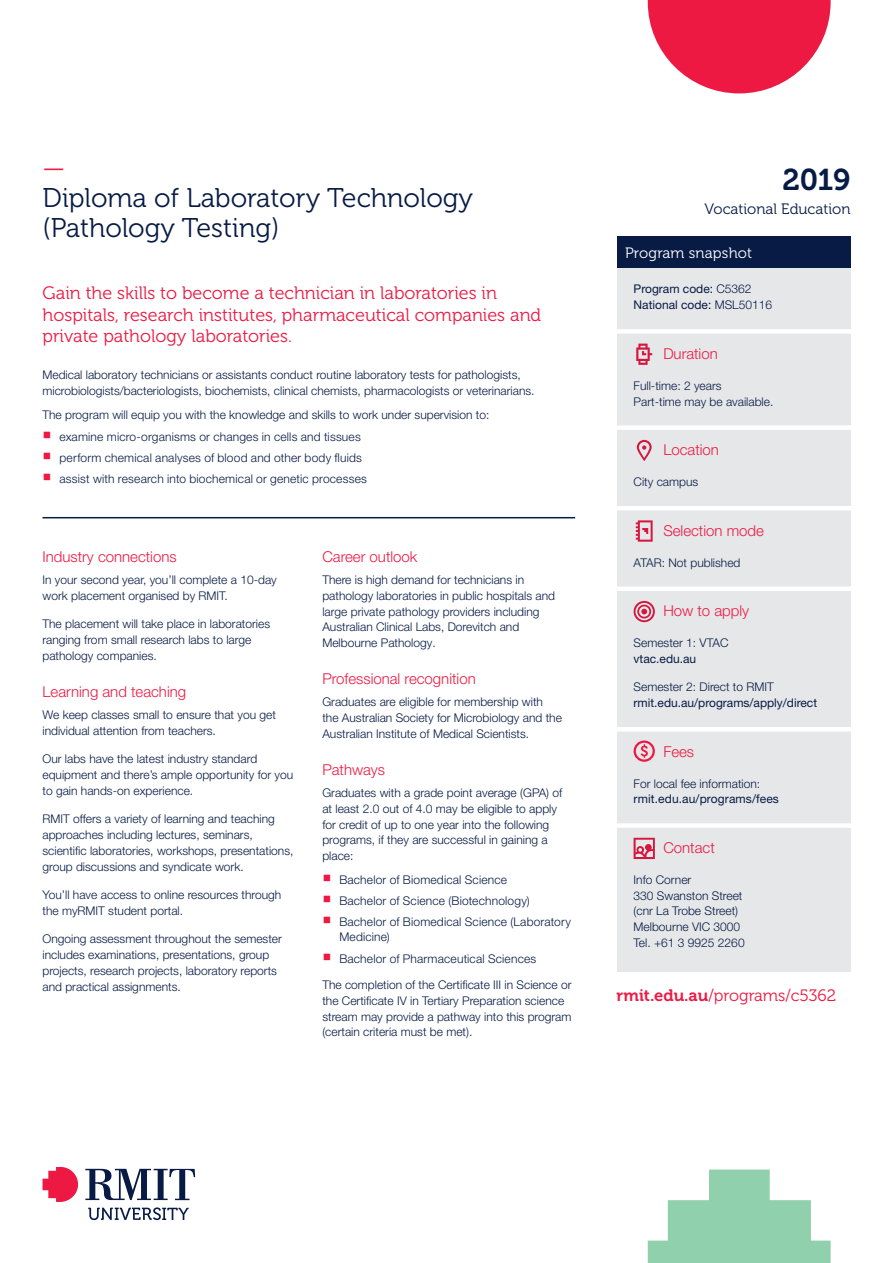
<style>
.page{position:relative;width:893px;height:1263px;background:#fff}
.page>*{position:absolute;margin:0;border:0;box-sizing:border-box;transform-origin:0 0}
.t1{font:30px "Museo 700";color:#071b44}
.t2{font:27px/30px "Museo 300";color:#071b44}
.t3{font:27px "Museo 300";color:#ed1943}
.t4{font:18px/21.8px "Museo 300";color:#ed1943}
.t5{font:16.5px "Museo 300";color:#ed1943}
.t6{font:300 15px "Helvetica Neue LT Pro";color:#ed1943}
.t7{font:15px "Museo 300";color:#071b44}
.t8{font:15px "Museo 300";letter-spacing:.01em;color:#fff}
.t9{font:300 12px/15.8px "Helvetica Neue LT Pro";color:#071b44}
.t10{font:12px/15.8px "Helvetica Neue LT Pro";color:#071b44}
.s1{color:#ed1943}
.s2{font-weight:300}
.s3{font-family:"Museo 700"}
</style>
<div class="page">
<svg style="left:43px;top:1167px;width:35px;height:35px"></svg>
<svg style="left:85px;top:1169px;width:110px;height:31px"></svg>
<svg style="left:88px;top:1207px;width:101px;height:13px"></svg>
<svg style="left:648px;top:1px;width:183px;height:92px"></svg>
<svg style="left:648px;top:1169px;width:183px;height:94px"></svg>
<hr style="left:648px;top:0;width:183px;height:1px;background:#ed1943">
<div style="left:617px;top:236px;width:233px;height:32px;background:#071b44"></div>
<hr style="left:43px;top:517px;width:532px;height:1px;background:#071b44">
<div style="left:617px;top:268px;width:233px;height:703px;background:#e6e7e9"></div>
<div style="left:591px;top:329px;width:285px;height:5px;background:#fff"></div>
<div style="left:591px;top:425px;width:285px;height:5px;background:#fff"></div>
<hr style="left:591px;top:506px;width:285px;height:4px;background:#fff">
<div style="left:591px;top:586px;width:285px;height:5px;background:#fff"></div>
<hr style="left:591px;top:727px;width:285px;height:4px;background:#fff">
<div style="left:591px;top:823px;width:285px;height:5px;background:#fff"></div>
<svg style="left:636px;top:344px;width:16px;height:21px"></svg>
<svg style="left:637px;top:440px;width:15px;height:21px"></svg>
<svg style="left:636px;top:520px;width:17px;height:22px"></svg>
<svg style="left:634px;top:601px;width:21px;height:21px"></svg>
<div style="left:634px;top:740px;width:21px;height:22px;border:2px solid #ed1943;border-radius:50%"></div>
<svg style="left:641px;top:744px;width:7px;height:14px"></svg>
<svg style="left:634px;top:838px;width:21px;height:21px"></svg>
<h2 class="t3" style="left:43px;top:153px;width:24px">—</h2>
<h2 class="t2" style="left:43px;top:183px;width:432px">Diploma of Laboratory Technology (Pathology Testing)</h2>
<h3 class="t4" style="left:43px;top:282px;width:500px">Gain the skills to become a technician in laboratories in hospitals, research institutes, pharmaceutical companies and private pathology laboratories.</h3>
<p class="t9" style="left:43px;top:367px;width:494px">Medical laboratory technicians or assistants conduct routine laboratory tests for pathologists, microbiologists/bacteriologists, biochemists, clinical chemists, pharmacologists or veterinarians.</p>
<p class="t9" style="left:43px;top:407px;width:448px">The program will equip you with the knowledge and skills to work under supervision to:</p>
<p class="t9" style="left:43px;top:428px;width:320px"><span class="s1">○</span> examine micro-organisms or changes in cells and tissues</p>
<p class="t9" style="left:43px;top:450px;width:321px"><span class="s1">○</span> perform chemical analyses of blood and other body fluids</p>
<p class="t9" style="left:43px;top:471px;width:326px"><span class="s1">○</span> assist with research into biochemical or genetic processes</p>
<p class="t6" style="left:43px;top:547px;width:136px">Industry connections</p>
<p class="t9" style="left:43px;top:572px;width:236px">In your second year, you’ll complete a 10-day work placement organised by RMIT.</p>
<p class="t9" style="left:43px;top:616px;width:229px">The placement will take place in laboratories ranging from small research labs to large pathology companies.</p>
<p class="t6" style="left:43px;top:682px;width:145px">Learning and teaching</p>
<p class="t9" style="left:43px;top:707px;width:235px">We keep classes small to ensure that you get individual attention from teachers.</p>
<p class="t9" style="left:43px;top:751px;width:252px">Our labs have the latest industry standard equipment and there’s ample opportunity for you to gain hands-on experience.</p>
<p class="t9" style="left:43px;top:811px;width:252px">RMIT offers a variety of learning and teaching approaches including lectures, seminars, scientific laboratories, workshops, presentations, group discussions and syndicate work.</p>
<p class="t9" style="left:43px;top:887px;width:240px">You’ll have access to online resources through the myRMIT student portal.</p>
<p class="t9" style="left:43px;top:931px;width:241px">Ongoing assessment throughout the semester includes examinations, presentations, group projects, research projects, laboratory reports and practical assignments.</p>
<p class="t6" style="left:322px;top:547px;width:97px">Career outlook</p>
<p class="t9" style="left:322px;top:572px;width:234px">There is high demand for technicians in pathology laboratories in public hospitals and large private pathology providers including Australian Clinical Labs, Dorevitch and Melbourne Pathology.</p>
<p class="t6" style="left:322px;top:670px;width:155px">Professional recognition</p>
<p class="t9" style="left:322px;top:694px;width:241px">Graduates are eligible for membership with the Australian Society for Microbiology and the<br>Australian Institute of Medical Scientists.</p>
<p class="t6" style="left:322px;top:760px;width:64px">Pathways</p>
<p class="t9" style="left:322px;top:785px;width:241px">Graduates with a grade point average (GPA) of at least 2.0 out of 4.0 may be eligible to apply for credit of up to one year into the following programs, if they are successful in gaining a place:</p>
<p class="t9" style="left:322px;top:871px;width:186px"><span class="s1">○</span> Bachelor of Biomedical Science</p>
<p class="t9" style="left:322px;top:893px;width:209px"><span class="s1">○</span> Bachelor of Science (Biotechnology)</p>
<p class="t9" style="left:339px;top:914px;width:233px;line-height:15px;text-indent:-17px"><span class="s1">○</span> Bachelor of Biomedical Science (Laboratory<br>Medicine)</p>
<p class="t9" style="left:322px;top:945px;width:251px;line-height:26.4px"><span class="s1">○</span> Bachelor of Pharmaceutical Sciences<br>The completion of the Certificate III in Science or</p>
<p class="t9" style="left:322px;top:992px;width:251px">the Certificate IV in Tertiary Preparation science stream may provide a pathway into this program (certain criteria must be met).</p>
<h1 class="t1" style="left:782px;top:163px;width:70px">2019</h1>
<p class="t7" style="left:704px;top:201px;width:147px">Vocational Education</p>
<p class="t8" style="left:625px;top:244px;width:129px">Program snapshot</p>
<p class="t10" style="left:634px;top:281px;width:140px">Program code: <span class="s2">C5362<br></span>National code: <span class="s2">MSL50116</span></p>
<p class="t6" style="left:663px;top:345px;width:56px">Duration</p>
<p class="t9" style="left:634px;top:377px;width:141px">Full-time: 2 years<br>Part-time may be available.</p>
<p class="t6" style="left:663px;top:441px;width:57px">Location</p>
<p class="t9" style="left:634px;top:474px;width:66px">City campus</p>
<p class="t6" style="left:663px;top:521px;width:102px">Selection mode</p>
<p class="t9" style="left:634px;top:554px;width:108px">ATAR: Not published</p>
<p class="t6" style="left:663px;top:602px;width:87px">How to apply</p>
<p class="t9" style="left:634px;top:635px;width:97px">Semester 1: VTAC</p>
<p class="t10" style="left:634px;top:650px;width:64px">vtac.edu.au</p>
<p class="t9" style="left:634px;top:679px;width:142px">Semester 2: Direct to RMIT</p>
<p class="t10" style="left:634px;top:695px;width:185px">rmit.edu.au/programs/apply/direct</p>
<p class="t6" style="left:663px;top:742px;width:32px">Fees</p>
<p class="t9" style="left:634px;top:775px;width:128px">For local fee information:</p>
<p class="t10" style="left:634px;top:791px;width:147px">rmit.edu.au/programs/fees</p>
<p class="t6" style="left:663px;top:839px;width:53px">Contact</p>
<p class="t9" style="left:634px;top:871px;width:113px">Info Corner<br>330 Swanston Street (cnr La Trobe Street)<br>Melbourne VIC 3000<br>Tel. +61 3 9925 2260</p>
<h3 class="t5" style="left:617px;top:986px;width:221px"><span class="s3">rmit.edu.au</span>/programs/c5362</h3>
</div>
